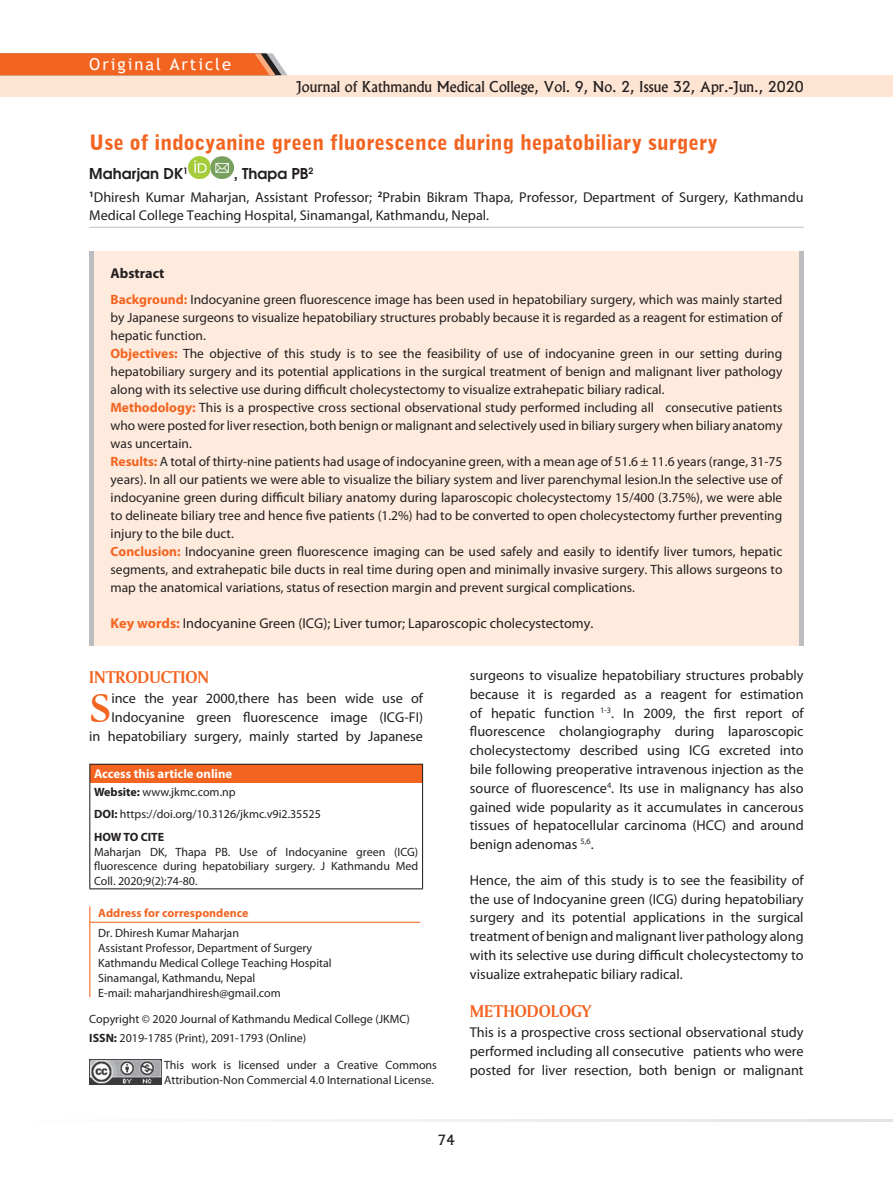
<style>
.page{position:relative;width:893px;height:1191px;background:#fff}
.page>*{position:absolute;margin:0;border:0;box-sizing:border-box;transform-origin:0 0}
.t1{font:700 44.7px "American Garamond BT";color:#f36421}
.t2{font:900 21px "Bell Gothic BT";color:#f36421}
.t3{font:18px "Amerigo BT Bold A";color:#f36421}
.t4{font:16.5px "Trebuchet MS";letter-spacing:.12em;color:#fff}
.t5{font:600 15px "Avant Garde";color:#231f20}
.t6{font:14.25px/18.8px "Myriad Pro";color:#231f20;text-align:justify}
.t7{font:14.25px "Alaska";color:#231f20}
.t8{font:700 14.25px "Myriad Pro";color:#231f20}
.t9{font:13.5px/18px "Myriad Pro";color:#231f20}
.t10{font:13.5px "Alaska";color:#231f20}
.t11{font:700 12.75px "Myriad Pro";color:#fff}
.t12{font:12px/15px "Myriad Pro";color:#231f20}
.t13{font:700 12px "Myriad Pro";color:#f36421}
.s1{font-weight:700;color:#f36421}
.s2{font-weight:700}
</style>
<div class="page">
<div style="left:0;top:75px;width:893px;height:22px;background:#fee4d2"></div>
<svg style="left:0;top:53px;width:287px;height:22px;background:#ed6a2d"></svg>
<svg style="left:300px;top:1119px;width:592px;height:2px"></svg>
<div style="left:89px;top:251px;width:715px;height:394px;background:#feebdd"></div>
<div style="left:89px;top:251px;width:5px;height:394px;background:#bcbdc0"></div>
<div style="left:799px;top:251px;width:5px;height:394px;background:#bcbdc0"></div>
<hr style="left:89px;top:906px;width:1px;height:91px;background:#f36421">
<hr style="left:90px;top:921px;width:330px;height:1px;background:#f36421">
<hr style="left:89px;top:227px;width:715px;height:1px;background:#bcbdc0">
<img style="left:188px;top:156px;width:46px;height:23px">
<div style="left:90px;top:764px;width:333px;height:18px;background:#f36421"></div>
<hr style="left:89px;top:763px;width:334px;height:1px;background:#231f20">
<svg style="left:89px;top:764px;width:1px;height:18px"></svg>
<svg style="left:422px;top:764px;width:1px;height:18px"></svg>
<hr style="left:89px;top:782px;width:1px;height:106px;background:#231f20">
<hr style="left:422px;top:782px;width:1px;height:106px;background:#231f20">
<hr style="left:89px;top:888px;width:334px;height:1px;background:#231f20">
<img style="left:89px;top:1059px;width:72px;height:25px">
<p class="t4" style="left:89px;top:54px;width:143px">Original Article</p>
<p class="t7" style="left:296px;top:77px;width:509px">Journal of Kathmandu Medical College, Vol. 9, No. 2, Issue 32, Apr.-Jun., 2020</p>
<h2 class="t2" style="left:89px;top:129px;width:630px">Use of indocyanine green fluorescence during hepatobiliary surgery</h2>
<p class="t5" style="left:89px;top:163px;width:100px">Maharjan DK<sup>1</sup></p>
<p class="t5" style="left:234px;top:163px;width:81px">, Thapa PB<sup>2</sup></p>
<p class="t6" style="left:89px;top:187px;width:716px"><sup>1</sup>Dhiresh Kumar Maharjan, Assistant Professor; <sup>2</sup>Prabin Bikram Thapa, Professor, Department of Surgery, Kathmandu<br>Medical College Teaching Hospital, Sinamangal, Kathmandu, Nepal.</p>
<p class="t8" style="left:111px;top:263px;width:55px">Abstract</p>
<p class="t9" style="left:111px;top:290px;width:673px"><span class="s1">Background:</span> Indocyanine green fluorescence image has been used in hepatobiliary surgery, which was mainly started by Japanese surgeons to visualize hepatobiliary structures probably because it is regarded as a reagent for estimation of hepatic function.<br><span class="s1">Objectives:</span> The objective of this study is to see the feasibility of use of indocyanine green in our setting during hepatobiliary surgery and its potential applications in the surgical treatment of benign and malignant liver pathology along with its selective use during difficult cholecystectomy to visualize extrahepatic biliary radical.<br><span class="s1">Methodology:</span> This is a prospective cross sectional observational study performed including all consecutive patients who were posted for liver resection, both benign or malignant and selectively used in biliary surgery when biliary anatomy was uncertain.<br><span class="s1">Results:</span> A total of thirty-nine patients had usage of indocyanine green, with a mean age of 51.6 ± 11.6 years (range, 31-75 years). In all our patients we were able to visualize the biliary system and liver parenchymal lesion.In the selective use of indocyanine green during difficult biliary anatomy during laparoscopic cholecystectomy 15/400 (3.75%), we were able to delineate biliary tree and hence five patients (1.2%) had to be converted to open cholecystectomy further preventing injury to the bile duct.<br><span class="s1">Conclusion:</span> Indocyanine green fluorescence imaging can be used safely and easily to identify liver tumors, hepatic segments, and extrahepatic bile ducts in real time during open and minimally invasive surgery. This allows surgeons to map the anatomical variations, status of resection margin and prevent surgical complications.</p>
<p class="t6" style="left:111px;top:613px;width:484px"><span class="s1">Key words:</span> Indocyanine Green (ICG); Liver tumor; Laparoscopic cholecystectomy.</p>
<p class="t6" style="left:470px;top:666px;width:335px">surgeons to visualize hepatobiliary structures probably because it is regarded as a reagent for estimation of hepatic function <sup>1-3</sup>. In 2009, the first report of fluorescence cholangiography during laparoscopic cholecystectomy described using ICG excreted into bile following preoperative intravenous injection as the source of fluorescence<sup>4</sup>. Its use in malignancy has also gained wide popularity as it accumulates in cancerous tissues of hepatocellular carcinoma (HCC) and around benign adenomas <sup>5,6</sup>.</p>
<p class="t6" style="left:470px;top:870px;width:335px">Hence, the aim of this study is to see the feasibility of the use of Indocyanine green (ICG) during hepatobiliary surgery and its potential applications in the surgical treatment of benign and malignant liver pathology along with its selective use during difficult cholecystectomy to visualize extrahepatic biliary radical.</p>
<h3 class="t3" style="left:470px;top:1000px;width:123px">METHODOLOGY</h3>
<p class="t6" style="left:470px;top:1022px;width:335px">This is a prospective cross sectional observational study performed including all consecutive patients who were posted for liver resection, both benign or malignant</p>
<h3 class="t3" style="left:89px;top:666px;width:121px">INTRODUCTION</h3>
<h1 class="t1" style="left:89px;top:681px;width:24px">S</h1>
<p class="t6" style="left:89px;top:689px;width:335px;text-align:right">ince the year 2000,there has been wide use of<br>Indocyanine green fluorescence image (ICG-FI)<br>in hepatobiliary surgery, mainly started by Japanese</p>
<p class="t11" style="left:94px;top:765px;width:140px">Access this article online</p>
<p class="t12" style="left:94px;top:780px;width:228px;line-height:23px"><span class="s2">Website:</span> www.jkmc.com.np<br><span class="s2">DOI:</span> https://doi.org/10.3126/jkmc.v9i2.35525<br><span class="s2">HOW TO CITE</span></p>
<p class="t12" style="left:94px;top:844px;width:326px;line-height:14.4px;text-align:justify">Maharjan DK, Thapa PB. Use of Indocyanine green (ICG) fluorescence during hepatobiliary surgery. J Kathmandu Med Coll. 2020;9(2):74-80.</p>
<p class="t13" style="left:98px;top:905px;width:152px">Address for correspondence</p>
<p class="t12" style="left:98px;top:925px;width:235px">Dr. Dhiresh Kumar Maharjan<br>Assistant Professor, Department of Surgery Kathmandu Medical College Teaching Hospital Sinamangal, Kathmandu, Nepal<br>E-mail: maharjandhiresh@gmail.com</p>
<p class="t12" style="left:89px;top:1009px;width:322px;line-height:19.2px">Copyright © 2020 Journal of Kathmandu Medical College (JKMC)<br><span class="s2">ISSN:</span> 2019-1785 (Print), 2091-1793 (Online)</p>
<p class="t12" style="left:164px;top:1057px;width:274px">This work is licensed under a Creative Commons<br>Attribution-Non Commercial 4.0 International License.</p>
<p class="t10" style="left:438px;top:1131px;width:19px">74</p>
</div>
